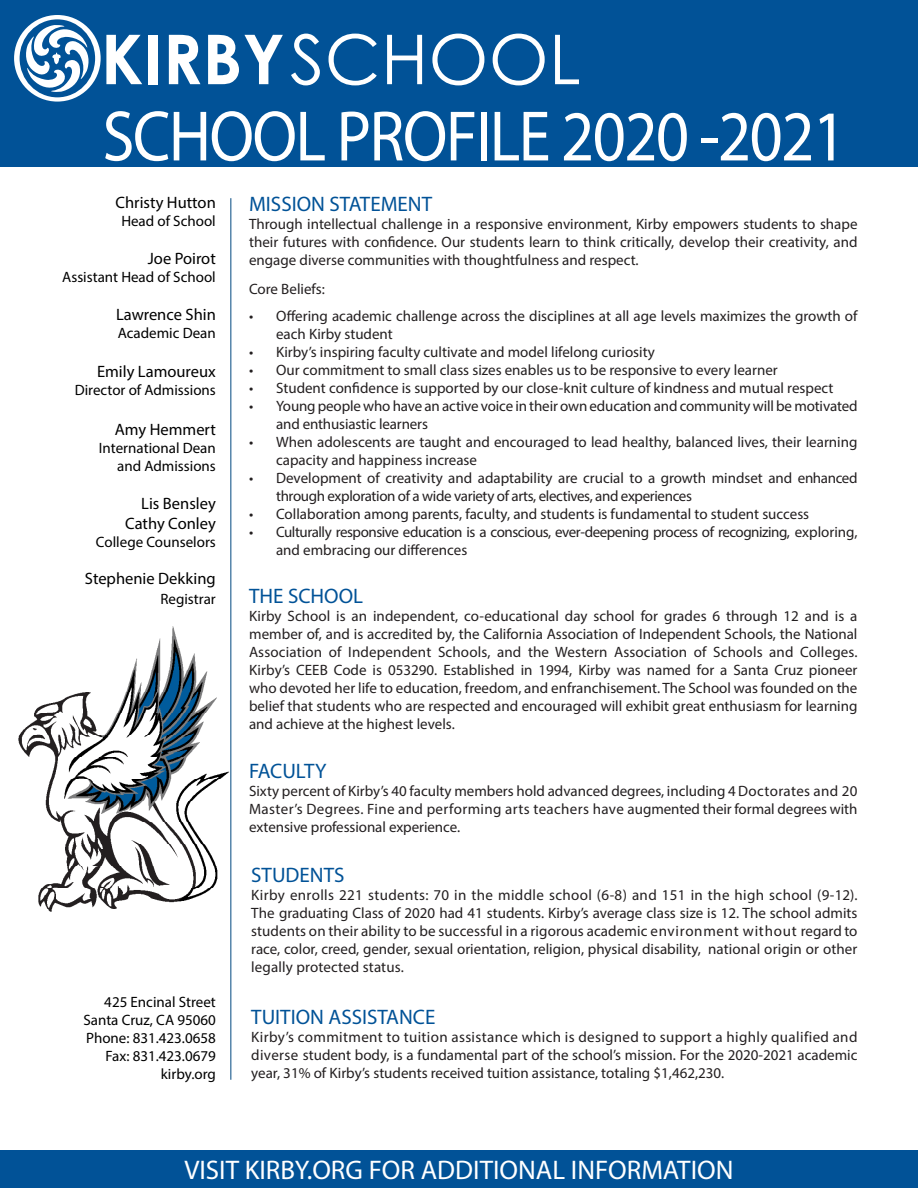
<style>
.page{position:relative;width:918px;height:1188px;background:#fff}
.page>*{position:absolute;margin:0;border:0;box-sizing:border-box;transform-origin:0 0}
.t1{font:72px "Myriad Pro";letter-spacing:-.025em;color:#fff;scale:.9 1}
.t2{font:27px "Myriad Pro";color:#fff}
.t3{font:21px "Myriad Pro";color:#015297}
.t4{font:16.5px "Myriad Pro";color:#000}
.t5{font:15px/18px "Myriad Pro";color:#231f20;text-align:justify}
.t6{font:15px "Myriad Pro";color:#000}
.t7{font:15px/18px "Myriad Pro";letter-spacing:-.03em;color:#231f20}
</style>
<div class="page">
<img style="left:18px;top:627px;width:213px;height:294px">
<hr style="left:231px;top:198px;width:1px;height:882px;background:#004881">
<div style="left:0;top:1151px;width:918px;height:37px;background:#015297"></div>
<div style="left:0;top:0;width:918px;height:166px;background:#015297"></div>
<div style="left:148px;top:35px;width:10px;height:49px;background:#fff"></div>
<svg style="left:169px;top:35px;width:31px;height:49px"></svg>
<svg style="left:208px;top:35px;width:75px;height:49px"></svg>
<svg style="left:291px;top:34px;width:29px;height:51px"></svg>
<svg style="left:329px;top:34px;width:48px;height:51px"></svg>
<svg style="left:387px;top:35px;width:35px;height:49px"></svg>
<svg style="left:432px;top:34px;width:52px;height:51px"></svg>
<svg style="left:493px;top:34px;width:52px;height:51px"></svg>
<svg style="left:555px;top:35px;width:24px;height:49px"></svg>
<svg style="left:14px;top:15px;width:128px;height:87px"></svg>
<p class="t1" style="left:103px;top:92px;width:828px">SCHOOL PROFILE 2020 -2021</p>
<p class="t4" style="left:116px;top:193px;width:102px">Christy Hutton</p>
<p class="t6" style="left:121px;top:212px;width:96px">Head of School</p>
<p class="t4" style="left:148px;top:248px;width:69px">Joe Poirot</p>
<p class="t6" style="left:62px;top:268px;width:155px">Assistant Head of School</p>
<p class="t4" style="left:116px;top:304px;width:101px">Lawrence Shin</p>
<p class="t6" style="left:118px;top:324px;width:99px">Academic Dean</p>
<p class="t4" style="left:97px;top:362px;width:120px">Emily Lamoureux</p>
<p class="t6" style="left:75px;top:381px;width:143px">Director of Admissions</p>
<p class="t4" style="left:115px;top:419px;width:102px">Amy Hemmert</p>
<p class="t6" style="left:99px;top:439px;width:118px">International Dean</p>
<p class="t6" style="left:117px;top:457px;width:100px">and Admissions</p>
<p class="t4" style="left:141px;top:493px;width:76px">Lis Bensley</p>
<p class="t4" style="left:125px;top:513px;width:92px">Cathy Conley</p>
<p class="t6" style="left:96px;top:532px;width:121px">College Counselors</p>
<p class="t4" style="left:85px;top:569px;width:132px">Stephenie Dekking</p>
<p class="t6" style="left:161px;top:590px;width:57px">Registrar</p>
<p class="t6" style="left:104px;top:993px;width:113px">425 Encinal Street</p>
<p class="t6" style="left:83px;top:1011px;width:134px">Santa Cruz, CA 95060</p>
<p class="t6" style="left:86px;top:1029px;width:131px">Phone: 831.423.0658</p>
<p class="t6" style="left:106px;top:1047px;width:112px">Fax: 831.423.0679</p>
<p class="t6" style="left:161px;top:1065px;width:57px">kirby.org</p>
<p class="t3" style="left:249px;top:191px;width:185px">MISSION STATEMENT</p>
<p class="t5" style="left:249px;top:215px;width:610px">Through intellectual challenge in a responsive environment, Kirby empowers students to shape their futures with confidence. Our students learn to think critically, develop their creativity, and engage diverse communities with thoughtfulness and respect.</p>
<p class="t5" style="left:249px;top:280px;width:77px">Core Beliefs:</p>
<p class="t5" style="left:276px;top:307px;width:583px;text-indent:-27px">• Offering academic challenge across the disciplines at all age levels maximizes the growth of each Kirby student</p>
<p class="t5" style="left:249px;top:343px;width:407px">• Kirby’s inspiring faculty cultivate and model lifelong curiosity</p>
<p class="t5" style="left:249px;top:361px;width:530px">• Our commitment to small class sizes enables us to be responsive to every learner</p>
<p class="t5" style="left:249px;top:379px;width:586px">• Student confidence is supported by our close-knit culture of kindness and mutual respect</p>
<p class="t5" style="left:276px;top:397px;width:583px;text-indent:-27px">• Young people who have an active voice in their own education and community will be motivated and enthusiastic learners</p>
<p class="t5" style="left:276px;top:433px;width:583px;text-indent:-27px">• When adolescents are taught and encouraged to lead healthy, balanced lives, their learning capacity and happiness increase</p>
<p class="t5" style="left:276px;top:469px;width:583px;text-indent:-27px">• Development of creativity and adaptability are crucial to a growth mindset and enhanced through exploration of a wide variety of arts, electives, and experiences</p>
<p class="t5" style="left:249px;top:505px;width:562px">• Collaboration among parents, faculty, and students is fundamental to student success</p>
<p class="t7" style="left:276px;top:523px;width:583px;text-indent:-27px">• Culturally responsive education is a conscious, ever-deepening process of recognizing, exploring, and embracing our differences</p>
<p class="t3" style="left:249px;top:583px;width:115px">THE SCHOOL</p>
<p class="t5" style="left:249px;top:606px;width:610px">Kirby School is an independent, co-educational day school for grades 6 through 12 and is a member of, and is accredited by, the California Association of Independent Schools, the National Association of Independent Schools, and the Western Association of Schools and Colleges.<br>Kirby’s CEEB Code is 053290. Established in 1994, Kirby was named for a Santa Cruz pioneer who devoted her life to education, freedom, and enfranchisement. The School was founded on the belief that students who are respected and encouraged will exhibit great enthusiasm for learning and achieve at the highest levels.</p>
<p class="t3" style="left:249px;top:758px;width:79px">FACULTY</p>
<p class="t5" style="left:249px;top:782px;width:610px">Sixty percent of Kirby’s 40 faculty members hold advanced degrees, including 4 Doctorates and 20<br>Master’s Degrees. Fine and performing arts teachers have augmented their formal degrees with extensive professional experience.</p>
<p class="t3" style="left:251px;top:862px;width:95px">STUDENTS</p>
<p class="t5" style="left:251px;top:886px;width:608px">Kirby enrolls 221 students: 70 in the middle school (6-8) and 151 in the high school (9-12).<br>The graduating Class of 2020 had 41 students. Kirby’s average class size is 12. The school admits students on their ability to be successful in a rigorous academic environment without regard to race, color, creed, gender, sexual orientation, religion, physical disability, national origin or other legally protected status.</p>
<p class="t3" style="left:251px;top:1004px;width:186px">TUITION ASSISTANCE</p>
<p class="t5" style="left:251px;top:1028px;width:608px">Kirby’s commitment to tuition assistance which is designed to support a highly qualified and diverse student body, is a fundamental part of the school’s mission. For the 2020-2021 academic year, 31% of Kirby’s students received tuition assistance, totaling $1,462,230.</p>
<p class="t2" style="left:184px;top:1153px;width:551px">VISIT KIRBY.ORG FOR ADDITIONAL INFORMATION</p>
</div>
